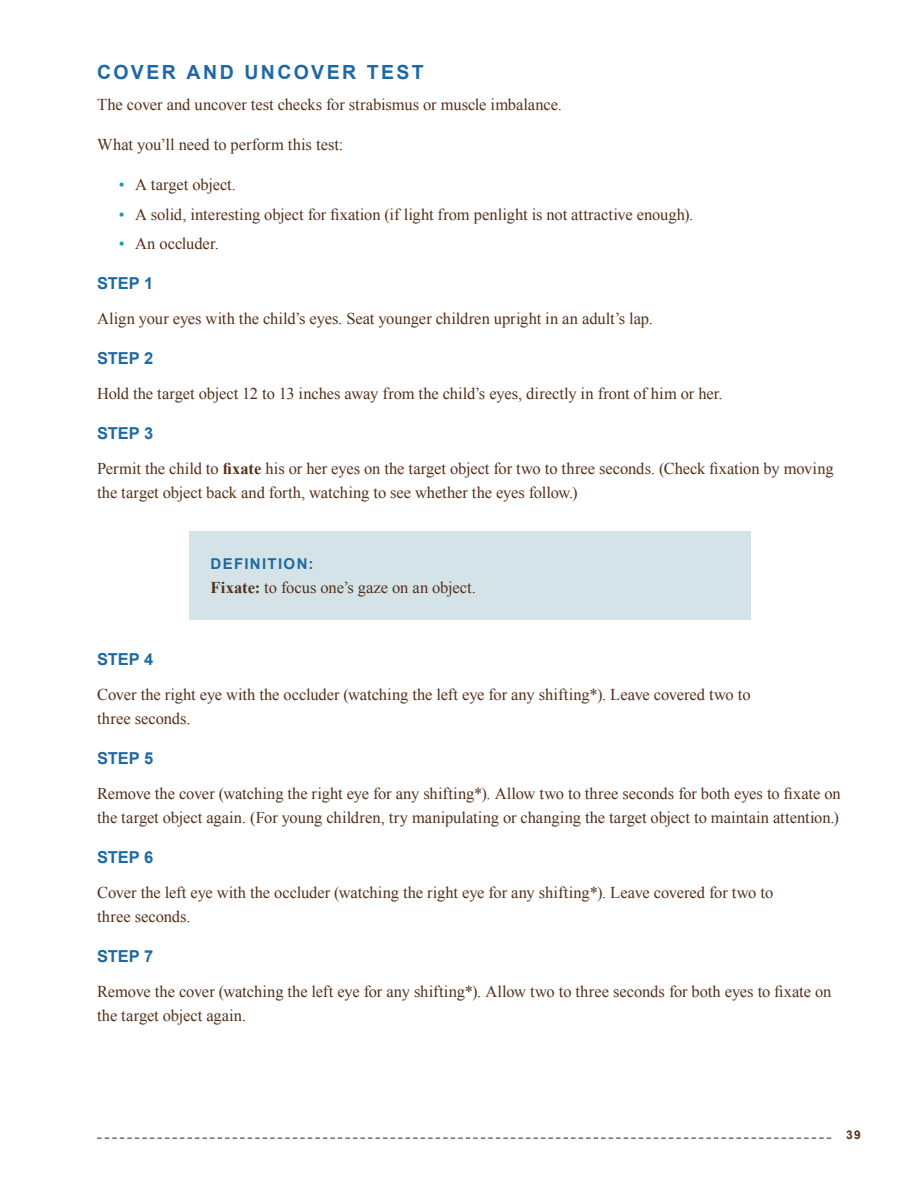
<style>
.page{position:relative;width:918px;height:1188px;background:#fff}
.page>*{position:absolute;margin:0;border:0;box-sizing:border-box;transform-origin:0 0}
.t1{font:700 19.5px "Arial";letter-spacing:.125em;color:#1f69a3}
.t2{font:16.5px/24px "Times New Roman";letter-spacing:-.005em;color:#54301a}
.t3{font:700 16.5px "Arial";letter-spacing:-.01em;color:#1f69a3}
.t4{font:700 15px "Arial";letter-spacing:.09em;color:#1f69a3}
.t5{font:700 12px "Arial";color:#54301a}
.s1{color:#189bab}
.s2{font-weight:700}
</style>
<div class="page">
<svg style="left:97px;top:1137px;width:734px;height:2px"></svg>
<div style="left:189px;top:531px;width:562px;height:89px;background:#d3e3e8"></div>
<p class="t1" style="left:97px;top:59px;width:328px">COVER AND UNCOVER TEST</p>
<p class="t2" style="left:97px;top:92px;width:466px">The cover and uncover test checks for strabismus or muscle imbalance.</p>
<p class="t2" style="left:97px;top:132px;width:248px">What you’ll need to perform this test:</p>
<p class="t2" style="left:119px;top:172px;width:119px"><span class="s1">•</span> A target object.</p>
<p class="t2" style="left:119px;top:202px;width:576px"><span class="s1">•</span> A solid, interesting object for fixation (if light from penlight is not attractive enough).</p>
<p class="t2" style="left:119px;top:231px;width:102px"><span class="s1">•</span> An occluder.</p>
<p class="t3" style="left:97px;top:272px;width:58px">STEP 1</p>
<p class="t2" style="left:97px;top:306px;width:557px">Align your eyes with the child’s eyes. Seat younger children upright in an adult’s lap.</p>
<p class="t3" style="left:97px;top:347px;width:58px">STEP 2</p>
<p class="t2" style="left:97px;top:381px;width:627px">Hold the target object 12 to 13 inches away from the child’s eyes, directly in front of him or her.</p>
<p class="t3" style="left:97px;top:422px;width:58px">STEP 3</p>
<p class="t2" style="left:97px;top:456px;width:738px">Permit the child to <span class="s2">fixate</span> his or her eyes on the target object for two to three seconds. (Check fixation by moving the target object back and forth, watching to see whether the eyes follow.)</p>
<p class="t4" style="left:211px;top:554px;width:104px">DEFINITION:</p>
<p class="t2" style="left:211px;top:575px;width:267px"><span class="s2">Fixate:</span> to focus one’s gaze on an object.</p>
<p class="t3" style="left:97px;top:648px;width:58px">STEP 4</p>
<p class="t2" style="left:97px;top:682px;width:655px">Cover the right eye with the occluder (watching the left eye for any shifting*). Leave covered two to three seconds.</p>
<p class="t3" style="left:97px;top:747px;width:58px">STEP 5</p>
<p class="t2" style="left:97px;top:781px;width:745px">Remove the cover (watching the right eye for any shifting*). Allow two to three seconds for both eyes to fixate on the target object again. (For young children, try manipulating or changing the target object to maintain attention.)</p>
<p class="t3" style="left:97px;top:846px;width:58px">STEP 6</p>
<p class="t2" style="left:97px;top:880px;width:678px">Cover the left eye with the occluder (watching the right eye for any shifting*). Leave covered for two to three seconds.</p>
<p class="t3" style="left:97px;top:945px;width:58px">STEP 7</p>
<p class="t2" style="left:97px;top:979px;width:736px">Remove the cover (watching the left eye for any shifting*). Allow two to three seconds for both eyes to fixate on the target object again.</p>
<p class="t5" style="left:846px;top:1127px;width:16px">39</p>
</div>
